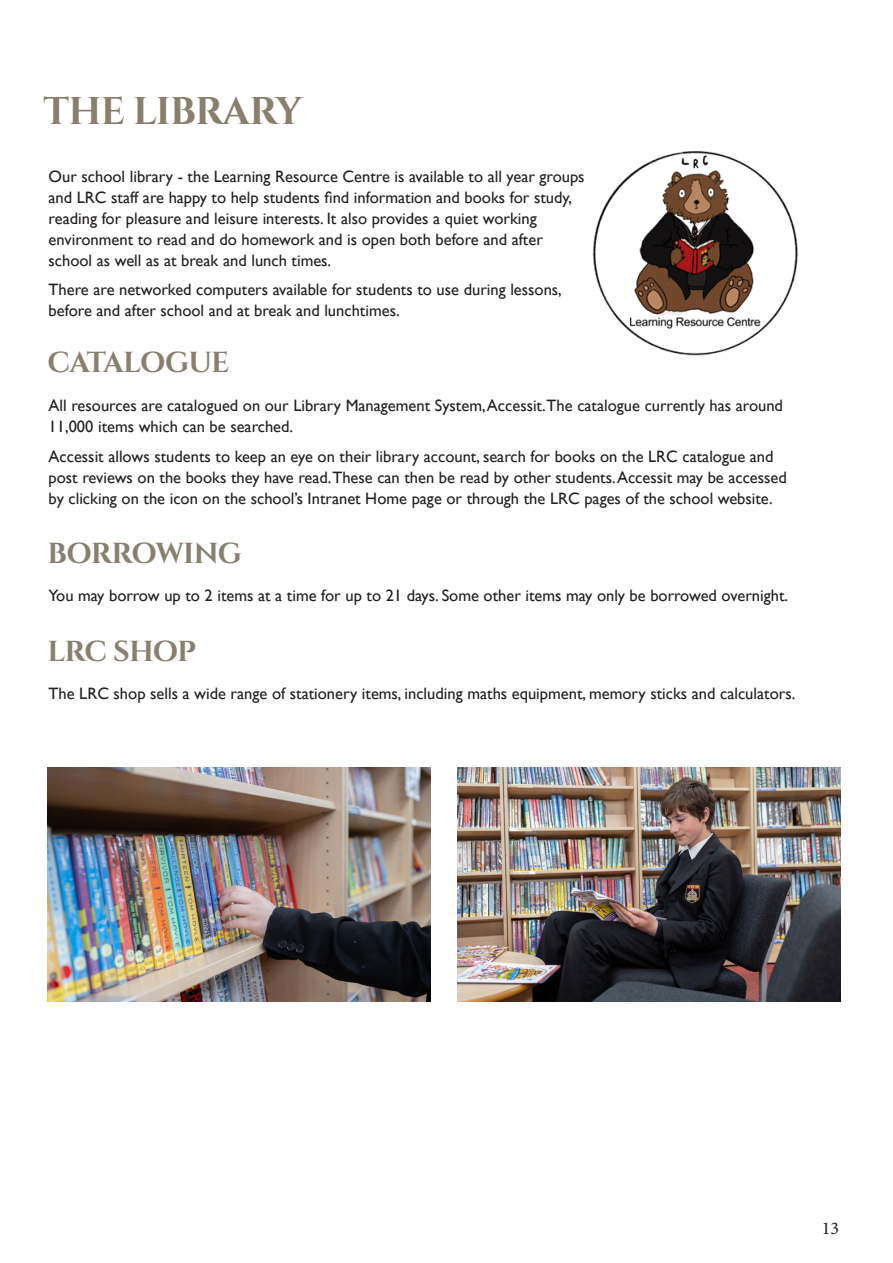
<style>
.page{position:relative;width:893px;height:1263px;background:#fff}
.page>*{position:absolute;margin:0;border:0;box-sizing:border-box;transform-origin:0 0}
.t1{font:700 38.55px "Cinzel";letter-spacing:-.02em;color:#887f6f}
.t2{font:700 28.95px "Cinzel";letter-spacing:-.035em;color:#887f6f}
.t3{font:18px "Minion Pro";color:#231f20}
.t4{font:16.5px/21px "Gill Sans";color:#231f20}
</style>
<div class="page">
<img style="left:592px;top:151px;width:206px;height:205px">
<img style="left:47px;top:767px;width:383px;height:234px">
<img style="left:458px;top:767px;width:383px;height:234px">
<p class="t1" style="left:43px;top:88px;width:261px">THE LIBRARY</p>
<p class="t4" style="left:49px;top:166px;width:538px">Our school library - the Learning Resource Centre is available to all year groups and LRC staff are happy to help students find information and books for study, reading for pleasure and leisure interests. It also provides a quiet working environment to read and do homework and is open both before and after school as well as at break and lunch times.</p>
<p class="t4" style="left:49px;top:279px;width:515px">There are networked computers available for students to use during lessons, before and after school and at break and lunchtimes.</p>
<p class="t2" style="left:47px;top:344px;width:183px">CATALOGUE</p>
<p class="t4" style="left:49px;top:396px;width:736px">All resources are catalogued on our Library Management System, Accessit.The catalogue currently has around<br>11,000 items which can be searched.</p>
<p class="t4" style="left:49px;top:446px;width:740px">Accessit allows students to keep an eye on their library account, search for books on the LRC catalogue and post reviews on the books they have read.These can then be read by other students. Accessit may be accessed by clicking on the icon on the school’s Intranet Home page or through the LRC pages of the school website.</p>
<p class="t2" style="left:47px;top:536px;width:196px">BORROWING</p>
<p class="t4" style="left:49px;top:585px;width:741px">You may borrow up to 2 items at a time for up to 21 days. Some other items may only be borrowed overnight.</p>
<p class="t2" style="left:47px;top:634px;width:150px">LRC SHOP</p>
<p class="t4" style="left:49px;top:683px;width:748px">The LRC shop sells a wide range of stationery items, including maths equipment, memory sticks and calculators.</p>
<p class="t3" style="left:822px;top:1216px;width:19px">13</p>
</div>
